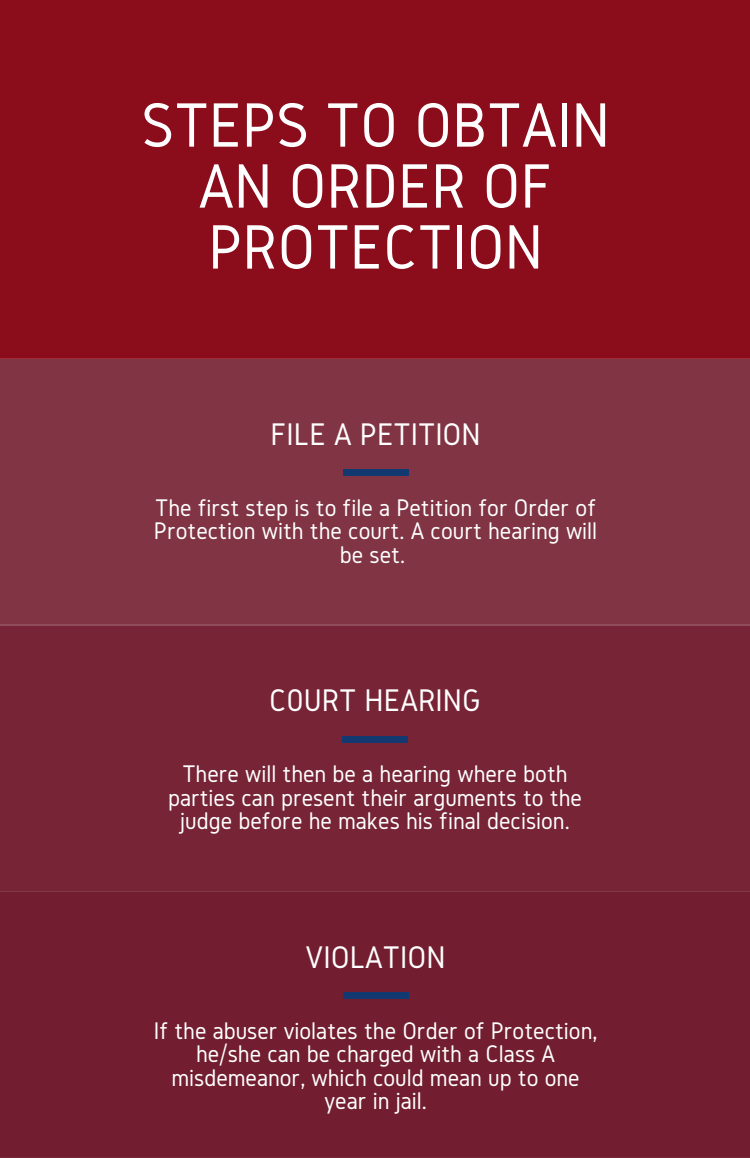
<style>
.page{position:relative;width:750px;height:1158px;background:#fff}
.page>*{position:absolute;margin:0;border:0;box-sizing:border-box;transform-origin:0 0}
.t1{font:65px/61px "Gidole";color:#fff;text-align:center}
.t2{font:32.5px "Gidole";color:#fff}
.t3{font:25px/23.5px "Gidole";color:#fff;text-align:center}
</style>
<div class="page">
<div style="left:0;top:359px;width:750px;height:266px;background:#803444"></div>
<div style="left:0;top:625px;width:750px;height:266px;background:#762436"></div>
<div style="left:0;top:891px;width:750px;height:266px;background:#721e30"></div>
<div style="left:0;top:0;width:750px;height:359px;background:#8b0c1b"></div>
<div style="left:343px;top:469px;width:65px;height:7px;background:#133a70"></div>
<div style="left:342px;top:736px;width:66px;height:6px;background:#133a70"></div>
<div style="left:343px;top:992px;width:65px;height:7px;background:#133a70"></div>
<h1 class="t1" style="left:141px;top:94px;width:470px">STEPS TO OBTAIN<br>AN ORDER OF<br>PROTECTION</h1>
<h2 class="t2" style="left:271px;top:416px;width:212px">FILE A PETITION</h2>
<p class="t3" style="left:154px;top:495px;width:445px">The first step is to file a Petition for Order of<br>Protection with the court. A court hearing will be set.</p>
<h2 class="t2" style="left:269px;top:683px;width:213px">C0URT HEARING</h2>
<p class="t3" style="left:168px;top:762px;width:415px">There will then be a hearing where both parties can present their arguments to the judge before he makes his final decision.</p>
<h2 class="t2" style="left:306px;top:939px;width:141px">VIOLATION</h2>
<p class="t3" style="left:154px;top:1018px;width:445px">If the abuser violates the Order of Protection, he/she can be charged with a Class A misdemeanor, which could mean up to one year in jail.</p>
</div>
